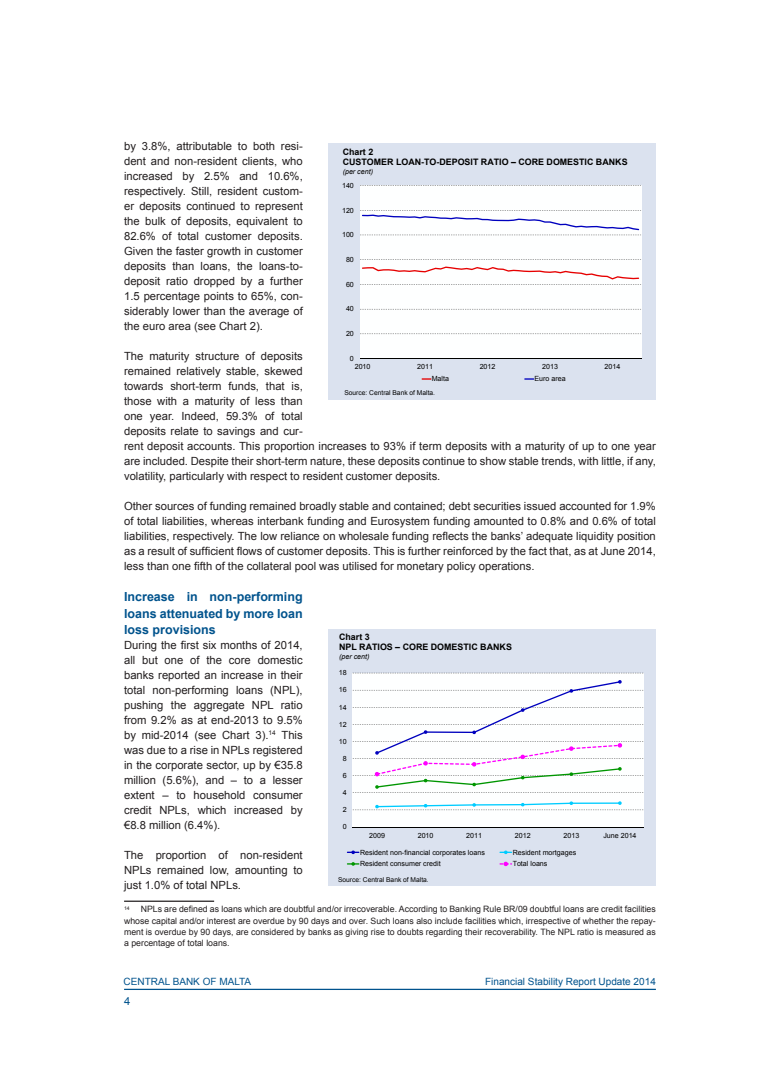
<style>
.page{position:relative;width:780px;height:1088px;background:#fff}
.page>*{position:absolute;margin:0;border:0;box-sizing:border-box;transform-origin:0 0}
.Subhead_Level_1{font:700 12.5px/16.2px "Arial";color:#00538d;text-align:justify}
.AR_Normal_Text{font:11.25px/15px "Arial";color:#231f20;text-align:justify}
.t1{font:11.25px "Arial";color:#00538d}
.t2{font:10px "Arial";color:#00538d}
.t3{font:700 8.88px/10.2px "Arial";color:#000}
.AR_Footnote{font:8.75px/11.2px "Arial";color:#231f20;text-align:justify}
.t4{font:7.12px "Arial";color:#000}
.t5{font:italic 7.12px "Arial";color:#000}
.t6{font:6.62px "Arial";color:#000}
</style>
<div class="page">
<hr style="left:124px;top:989px;width:532px;height:1px;background:#00538d">
<hr style="left:124px;top:900px;width:90px;height:2px;background:#231f20">
<div style="left:327px;top:143px;width:328px;height:257px;background:#dbe2ef"></div>
<div style="left:360px;top:186px;width:281px;height:173px;background:#feffff"></div>
<svg style="left:360px;top:185px;width:281px;height:149px"></svg>
<hr style="left:360px;top:358px;width:281px;height:1px;background:#000">
<svg style="left:362px;top:267px;width:277px;height:12px"></svg>
<svg style="left:362px;top:215px;width:277px;height:15px"></svg>
<svg style="left:421px;top:378px;width:10px;height:2px"></svg>
<svg style="left:524px;top:378px;width:10px;height:2px"></svg>
<div style="left:327px;top:629px;width:328px;height:257px;background:#dbe2ef"></div>
<div style="left:353px;top:673px;width:291px;height:154px;background:#feffff"></div>
<svg style="left:353px;top:673px;width:290px;height:137px"></svg>
<hr style="left:353px;top:826px;width:291px;height:1px;background:#000">
<svg style="left:375px;top:801px;width:246px;height:7px"></svg>
<svg style="left:375px;top:680px;width:247px;height:109px"></svg>
<svg style="left:347px;top:850px;width:12px;height:4px"></svg>
<svg style="left:499px;top:850px;width:13px;height:4px"></svg>
<svg style="left:347px;top:862px;width:12px;height:4px"></svg>
<svg style="left:499px;top:862px;width:13px;height:4px"></svg>
<p class="AR_Normal_Text" style="left:124px;top:139px;width:180px">by 3.8%, attributable to both resi&shy;dent and non-resident clients, who increased by 2.5% and 10.6%, respectively. Still, resident custom&shy;er deposits continued to represent the bulk of deposits, equivalent to 82.6% of total customer deposits.<br>Given the faster growth in customer deposits than loans, the loans-to&shy;deposit ratio dropped by a further 1.5 percentage points to 65%, con&shy;siderably lower than the average of the euro area (see Chart 2).</p>
<p class="AR_Normal_Text" style="left:124px;top:349px;width:533px;text-align:left">The maturity structure of deposits<br>remained relatively stable, skewed<br>towards short-term funds, that is,<br>those with a maturity of less than<br>one year. Indeed, 59.3% of total<br>deposits relate to savings and cur-<br>rent deposit accounts. This proportion increases to 93% if term deposits with a maturity of up to one year are included. Despite their short-term nature, these deposits continue to show stable trends, with little, if any, volatility, particularly with respect to resident customer deposits.</p>
<p class="AR_Normal_Text" style="left:124px;top:499px;width:533px">Other sources of funding remained broadly stable and contained; debt securities issued accounted for 1.9% of total liabilities, whereas interbank funding and Eurosystem funding amounted to 0.8% and 0.6% of total liabilities, respectively. The low reliance on wholesale funding reflects the banks’ adequate liquidity position as a result of sufficient flows of customer deposits. This is further reinforced by the fact that, as at June 2014, less than one fifth of the collateral pool was utilised for monetary policy operations.</p>
<p class="Subhead_Level_1" style="left:124px;top:589px;width:180px">Increase in non-performing loans attenuated by more loan loss provisions</p>
<p class="AR_Normal_Text" style="left:124px;top:637px;width:180px">During the first six months of 2014, all but one of the core domestic banks reported an increase in their total non-performing loans (NPL), pushing the aggregate NPL ratio from 9.2% as at end-2013 to 9.5% by mid-2014 (see Chart 3).<sup>14</sup> This was due to a rise in NPLs registered in the corporate sector, up by €35.8 million (5.6%), and – to a lesser extent – to household consumer credit NPLs, which increased by €8.8 million (6.4%).</p>
<p class="AR_Normal_Text" style="left:124px;top:847px;width:180px">The proportion of non-resident NPLs remained low, amounting to just 1.0% of total NPLs.</p>
<p class="AR_Footnote" style="left:124px;top:904px;width:533px"><sup>14</sup> NPLs are defined as loans which are doubtful and/or irrecoverable. According to Banking Rule BR/09 doubtful loans are credit facilities whose capital and/or interest are overdue by 90 days and over. Such loans also include facilities which, irrespective of whether the repay&shy;ment is overdue by 90 days, are considered by banks as giving rise to doubts regarding their recoverability. The NPL ratio is measured as a percentage of total loans.</p>
<p class="t3" style="left:342px;top:147px;width:286px">Chart 2<br>CUSTOMER LOAN-TO-DEPOSIT RATIO – CORE DOMESTIC BANKS</p>
<p class="t5" style="left:342px;top:166px;width:32px">(per cent)</p>
<p class="t4" style="left:342px;top:181px;width:13px">140</p>
<p class="t4" style="left:342px;top:205px;width:13px">120</p>
<p class="t4" style="left:342px;top:230px;width:13px">100</p>
<p class="t4" style="left:346px;top:255px;width:9px">80</p>
<p class="t4" style="left:346px;top:280px;width:9px">60</p>
<p class="t4" style="left:346px;top:304px;width:9px">40</p>
<p class="t4" style="left:346px;top:329px;width:9px">20</p>
<p class="t4" style="left:350px;top:354px;width:5px">0</p>
<p class="t4" style="left:355px;top:362px;width:17px">2010</p>
<p class="t4" style="left:417px;top:362px;width:17px">2011</p>
<p class="t4" style="left:479px;top:362px;width:17px">2012</p>
<p class="t4" style="left:542px;top:362px;width:17px">2013</p>
<p class="t4" style="left:604px;top:362px;width:17px">2014</p>
<p class="t4" style="left:431px;top:374px;width:19px">Malta</p>
<p class="t4" style="left:534px;top:374px;width:33px">Euro area</p>
<p class="t6" style="left:344px;top:389px;width:92px">Source: Central Bank of Malta.</p>
<p class="t3" style="left:339px;top:632px;width:174px">Chart 3<br>NPL RATIOS – CORE DOMESTIC BANKS</p>
<p class="t5" style="left:339px;top:652px;width:32px">(per cent)</p>
<p class="t4" style="left:339px;top:668px;width:9px">18</p>
<p class="t4" style="left:339px;top:685px;width:9px">16</p>
<p class="t4" style="left:339px;top:702px;width:9px">14</p>
<p class="t4" style="left:339px;top:719px;width:9px">12</p>
<p class="t4" style="left:339px;top:737px;width:9px">10</p>
<p class="t4" style="left:343px;top:754px;width:5px">8</p>
<p class="t4" style="left:343px;top:771px;width:5px">6</p>
<p class="t4" style="left:343px;top:788px;width:5px">4</p>
<p class="t4" style="left:343px;top:805px;width:5px">2</p>
<p class="t4" style="left:343px;top:822px;width:5px">0</p>
<p class="t4" style="left:369px;top:831px;width:17px">2009</p>
<p class="t4" style="left:418px;top:831px;width:17px">2010</p>
<p class="t4" style="left:466px;top:831px;width:17px">2011</p>
<p class="t4" style="left:515px;top:831px;width:17px">2012</p>
<p class="t4" style="left:563px;top:831px;width:17px">2013</p>
<p class="t4" style="left:603px;top:831px;width:35px">June 2014</p>
<p class="t4" style="left:360px;top:847px;width:126px">Resident non-financial corporates loans</p>
<p class="t4" style="left:512px;top:847px;width:65px">Resident mortgages</p>
<p class="t4" style="left:360px;top:859px;width:82px">Resident consumer credit</p>
<p class="t4" style="left:512px;top:859px;width:36px">Total loans</p>
<p class="t6" style="left:338px;top:875px;width:92px">Source: Central Bank of Malta.</p>
<p class="t2" style="left:124px;top:975px;width:129px">CENTRAL BANK OF MALTA</p>
<p class="t2" style="left:485px;top:975px;width:172px">Financial Stability Report Update 2014</p>
<p class="t1" style="left:124px;top:993px;width:8px">4</p>
</div>
